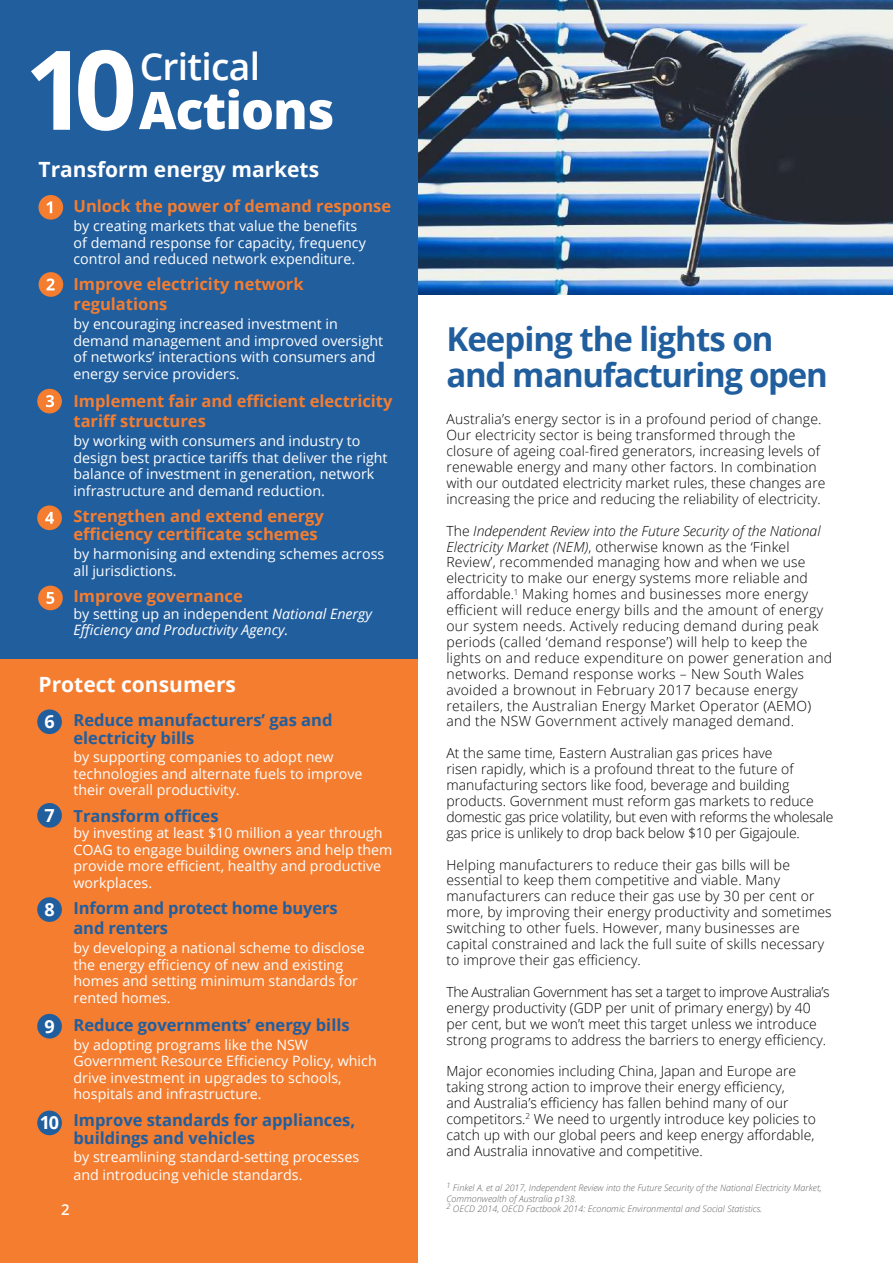
<style>
.page{position:relative;width:893px;height:1263px;background:#fff}
.page>*{position:absolute;margin:0;border:0;box-sizing:border-box;transform-origin:0 0}
.t1{font:800 51.9px "Open Sans";letter-spacing:-.02em;color:#fff}
.t2{font:600 37.2px "Open Sans";letter-spacing:-.02em;color:#fff}
.t3{font:700 33px/36px "Open Sans";letter-spacing:-.04em;color:#215e9e}
.t4{font:700 21px "Open Sans";color:#fff}
.t5{font:700 18px "Open Sans";color:#fff}
.t6{font:700 16.5px/19.8px "Open Sans";color:#f47d30}
.t7{font:700 16.5px/18px "Open Sans";color:#215e9e}
.t8{font:600 15px "Open Sans";color:#fff}
.t9{font:14.25px/16.5px "Open Sans";color:#fff}
.t10{font:italic 14.25px/16.5px "Open Sans";color:#fff}
.t11{font:300 13.95px/15.9px "Open Sans";letter-spacing:.01em;color:#000}
.t12{font:italic 300 9px/10.8px "Open Sans";color:#636165}
.s1{font-weight:700;font-size:110.25px}
.s2{font-style:normal}
.s3{font-style:italic}
</style>
<div class="page">
<img style="left:418px;top:0;width:475px;height:295px">
<div style="left:0;top:0;width:418px;height:659px;background:#215e9e"></div>
<div style="left:0;top:659px;width:418px;height:604px;background:#f47d30"></div>
<div style="left:38px;top:195px;width:25px;height:25px;background:#f47d30;border-radius:50%"></div>
<svg style="left:46px;top:201px;width:6px;height:12px"></svg>
<div style="left:39px;top:272px;width:24px;height:25px;background:#f47d30;border-radius:50%"></div>
<svg style="left:46px;top:278px;width:9px;height:12px"></svg>
<div style="left:37px;top:389px;width:25px;height:24px;background:#f47d30;border-radius:50%"></div>
<svg style="left:46px;top:395px;width:8px;height:12px"></svg>
<div style="left:37px;top:505px;width:25px;height:25px;background:#f47d30;border-radius:50%"></div>
<svg style="left:45px;top:512px;width:9px;height:12px"></svg>
<div style="left:38px;top:586px;width:25px;height:24px;background:#f47d30;border-radius:50%"></div>
<svg style="left:46px;top:592px;width:8px;height:12px"></svg>
<div style="left:37px;top:709px;width:25px;height:25px;background:#215e9e;border-radius:50%"></div>
<div style="left:37px;top:803px;width:25px;height:25px;background:#215e9e;border-radius:50%"></div>
<div style="left:37px;top:897px;width:25px;height:25px;background:#215e9e;border-radius:50%"></div>
<div style="left:37px;top:1014px;width:25px;height:24px;background:#215e9e;border-radius:50%"></div>
<div style="left:37px;top:1110px;width:25px;height:25px;background:#215e9e;border-radius:50%"></div>
<h1 class="t1" style="left:24px;top:71px;width:311px"><span class="s1">10</span>Actions</h1>
<h2 class="t2" style="left:140px;top:41px;width:122px">Critical</h2>
<h3 class="t4" style="left:39px;top:155px;width:282px">Transform energy markets</h3>
<p class="t6" style="left:74px;top:195px;width:319px">Unlock the power of demand response</p>
<p class="t9" style="left:74px;top:217px;width:294px">by creating markets that value the benefits of demand response for capacity, frequency control and reduced network expenditure.</p>
<p class="t6" style="left:74px;top:274px;width:232px">Improve electricity network regulations</p>
<p class="t9" style="left:74px;top:316px;width:311px">by encouraging increased investment in demand management and improved oversight of networks’ interactions with consumers and energy service providers.</p>
<p class="t6" style="left:74px;top:391px;width:320px">Implement fair and efficient electricity tariff structures</p>
<p class="t9" style="left:74px;top:432px;width:316px">by working with consumers and industry to design best practice tariffs that deliver the right balance of investment in generation, network infrastructure and demand reduction.</p>
<p class="t6" style="left:74px;top:507px;width:252px;line-height:18px">Strengthen and extend energy efficiency certificate schemes</p>
<p class="t9" style="left:74px;top:546px;width:312px">by harmonising and extending schemes across all jurisdictions.</p>
<p class="t6" style="left:74px;top:586px;width:171px">Improve governance</p>
<p class="t10" style="left:74px;top:605px;width:300px"><span class="s2">by setting up an independent</span> National Energy<br>Efficiency and Productivity Agency.</p>
<h3 class="t4" style="left:39px;top:669px;width:199px">Protect consumers</h3>
<p class="t5" style="left:44px;top:709px;width:12px">6</p>
<p class="t5" style="left:44px;top:803px;width:12px">7</p>
<p class="t5" style="left:44px;top:897px;width:12px">8</p>
<p class="t5" style="left:44px;top:1013px;width:12px">9</p>
<p class="t5" style="left:40px;top:1110px;width:21px">10</p>
<p class="t7" style="left:74px;top:711px;width:260px">Reduce manufacturers’ gas and electricity bills</p>
<p class="t9" style="left:74px;top:748px;width:291px">by supporting companies to adopt new technologies and alternate fuels to improve their overall productivity.</p>
<p class="t7" style="left:74px;top:806px;width:147px">Transform offices</p>
<p class="t9" style="left:74px;top:824px;width:320px">by investing at least $10 million a year through COAG to engage building owners and help them provide more efficient, healthy and productive workplaces.</p>
<p class="t7" style="left:74px;top:898px;width:266px;line-height:19.8px">Inform and protect home buyers and renters</p>
<p class="t9" style="left:74px;top:939px;width:293px">by developing a national scheme to disclose the energy efficiency of new and existing homes and setting minimum standards for rented homes.</p>
<p class="t7" style="left:74px;top:1015px;width:278px">Reduce governments’ energy bills</p>
<p class="t9" style="left:74px;top:1036px;width:305px">by adopting programs like the NSW Government Resource Efficiency Policy, which drive investment in upgrades to schools, hospitals and infrastructure.</p>
<p class="t7" style="left:74px;top:1110px;width:283px">Improve standards for appliances, buildings and vehicles</p>
<p class="t9" style="left:74px;top:1147px;width:287px;line-height:18px">by streamlining standard-setting processes and introducing vehicle standards.</p>
<p class="t8" style="left:61px;top:1199px;width:10px">2</p>
<h3 class="t3" style="left:446px;top:320px;width:383px">Keeping the lights on and manufacturing open</h3>
<p class="t11" style="left:446px;top:411px;width:380px">Australia’s energy sector is in a profound period of change.<br>Our electricity sector is being transformed through the closure of ageing coal-fired generators, increasing levels of renewable energy and many other factors. In combination with our outdated electricity market rules, these changes are increasing the price and reducing the reliability of electricity.</p>
<p class="t11" style="left:446px;top:522px;width:387px">The <span class="s3">Independent Review into the Future Security of the National Electricity Market (NEM)</span>, otherwise known as the ‘Finkel Review’, recommended managing how and when we use electricity to make our energy systems more reliable and affordable.<sup>1</sup> Making homes and businesses more energy efficient will reduce energy bills and the amount of energy our system needs. Actively reducing demand during peak periods (called ‘demand response’) will help to keep the lights on and reduce expenditure on power generation and networks. Demand response works – New South Wales avoided a brownout in February 2017 because energy retailers, the Australian Energy Market Operator (AEMO) and the NSW Government actively managed demand.</p>
<p class="t11" style="left:446px;top:745px;width:388px">At the same time, Eastern Australian gas prices have<br>risen rapidly, which is a profound threat to the future of manufacturing sectors like food, beverage and building products. Government must reform gas markets to reduce domestic gas price volatility, but even with reforms the wholesale gas price is unlikely to drop back below $10 per Gigajoule.</p>
<p class="t11" style="left:446px;top:856px;width:387px">Helping manufacturers to reduce their gas bills will be essential to keep them competitive and viable. Many manufacturers can reduce their gas use by 30 per cent or more, by improving their energy productivity and sometimes switching to other fuels. However, many businesses are capital constrained and lack the full suite of skills necessary to improve their gas efficiency.</p>
<p class="t11" style="left:446px;top:983px;width:385px">The Australian Government has set a target to improve Australia’s energy productivity (GDP per unit of primary energy) by 40 per cent, but we won’t meet this target unless we introduce strong programs to address the barriers to energy efficiency.</p>
<p class="t11" style="left:446px;top:1063px;width:371px">Major economies including China, Japan and Europe are taking strong action to improve their energy efficiency,<br>and Australia’s efficiency has fallen behind many of our competitors.<sup>2</sup> We need to urgently introduce key policies to catch up with our global peers and keep energy affordable, and Australia innovative and competitive.</p>
<p class="t12" style="left:446px;top:1182px;width:377px"><sup>1</sup> Finkel A. et al 2017, Independent Review into the Future Security of the National Electricity Market,<br>Commonwealth of Australia p138.<br><sup>2</sup> OECD 2014, OECD Factbook 2014: Economic Environmental and Social Statistics.</p>
</div>
